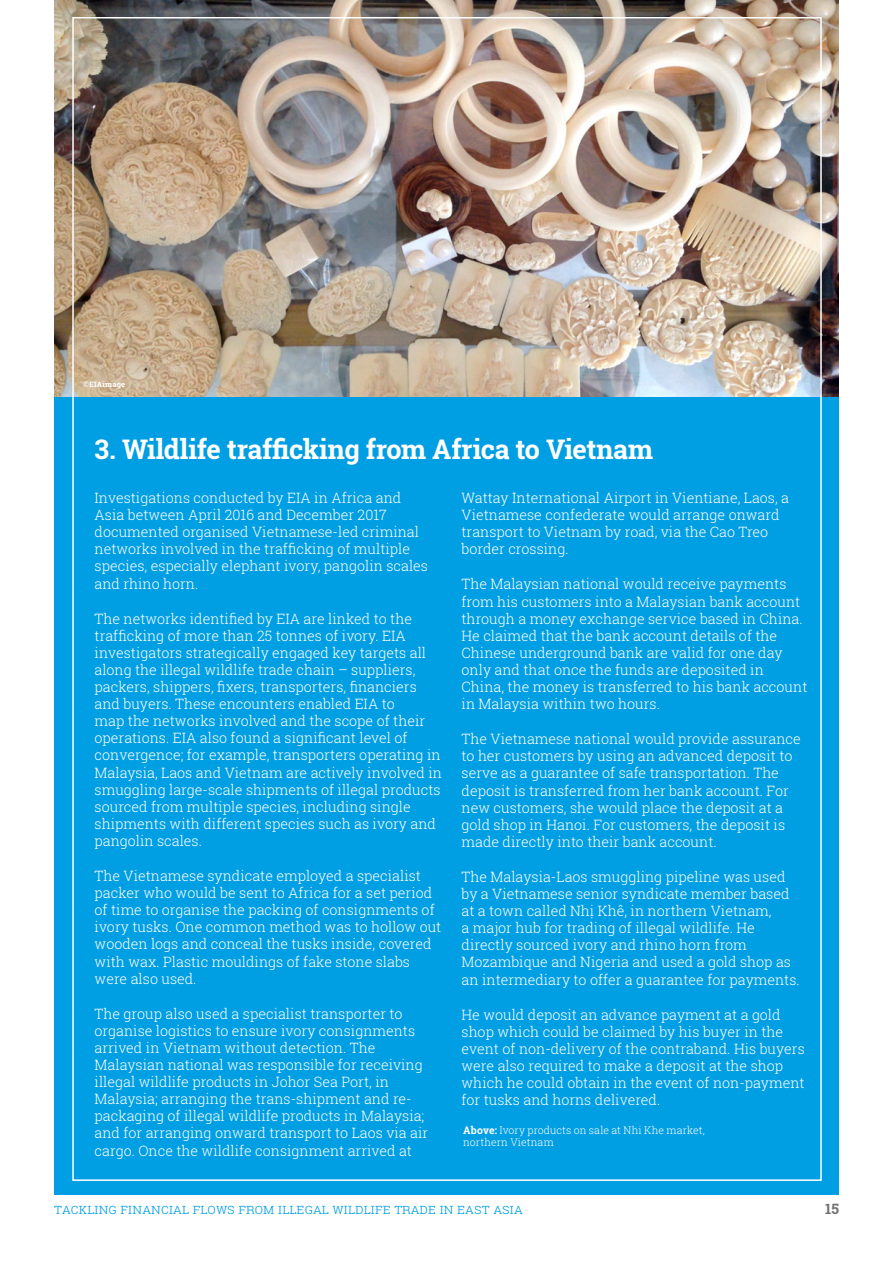
<style>
.page{position:relative;width:893px;height:1263px;background:#fff}
.page>*{position:absolute;margin:0;border:0;box-sizing:border-box;transform-origin:0 0}
.t1{font:700 27px "Roboto Slab";letter-spacing:-.01em;color:#fff}
.t2{font:300 14.25px/17.1px "Roboto Slab";color:#fff}
.t3{font:300 14.25px "Roboto Slab";color:#009fe3}
.t4{font:700 14.25px "Roboto Slab";color:#706f6f}
.t5{font:300 10.5px/12px "Roboto Slab";color:#fff}
.t6{font:700 7.5px "Roboto Slab";letter-spacing:.025em;color:#fff}
.s1{font-weight:700}
</style>
<div class="page">
<div style="left:54px;top:67px;width:784px;height:1128px;background:#009fe3"></div>
<img style="left:54px;top:0;width:784px;height:396px">
<p class="t6" style="left:83px;top:379px;width:43px">©EIAimage</p>
<h1 class="t1" style="left:95px;top:431px;width:560px">3. Wildlife trafficking from Africa to Vietnam</h1>
<p class="t2" style="left:95px;top:489px;width:335px">Investigations conducted by EIA in Africa and Asia between April 2016 and December 2017 documented organised Vietnamese-led criminal networks involved in the trafficking of multiple species, especially elephant ivory, pangolin scales and rhino horn.</p>
<p class="t2" style="left:95px;top:609px;width:349px">The networks identified by EIA are linked to the trafficking of more than 25 tonnes of ivory. EIA investigators strategically engaged key targets all along the illegal wildlife trade chain – suppliers, packers, shippers, fixers, transporters, financiers and buyers. These encounters enabled EIA to<br>map the networks involved and the scope of their operations. EIA also found a significant level of convergence; for example, transporters operating in Malaysia, Laos and Vietnam are actively involved in smuggling large-scale shipments of illegal products sourced from multiple species, including single shipments with different species such as ivory and pangolin scales.</p>
<p class="t2" style="left:95px;top:867px;width:348px">The Vietnamese syndicate employed a specialist packer who would be sent to Africa for a set period of time to organise the packing of consignments of ivory tusks. One common method was to hollow out wooden logs and conceal the tusks inside, covered with wax. Plastic mouldings of fake stone slabs were also used.</p>
<p class="t2" style="left:95px;top:1005px;width:335px">The group also used a specialist transporter to organise logistics to ensure ivory consignments arrived in Vietnam without detection. The Malaysian national was responsible for receiving illegal wildlife products in Johor Sea Port, in Malaysia; arranging the trans-shipment and re&shy;packaging of illegal wildlife products in Malaysia; and for arranging onward transport to Laos via air cargo. Once the wildlife consignment arrived at</p>
<p class="t2" style="left:462px;top:489px;width:329px">Wattay International Airport in Vientiane, Laos, a Vietnamese confederate would arrange onward transport to Vietnam by road, via the Cao Treo border crossing.</p>
<p class="t2" style="left:462px;top:575px;width:347px">The Malaysian national would receive payments from his customers into a Malaysian bank account through a money exchange service based in China.<br>He claimed that the bank account details of the Chinese underground bank are valid for one day only and that once the funds are deposited in China, the money is transferred to his bank account in Malaysia within two hours.</p>
<p class="t2" style="left:462px;top:730px;width:341px">The Vietnamese national would provide assurance to her customers by using an advanced deposit to serve as a guarantee of safe transportation. The deposit is transferred from her bank account. For new customers, she would place the deposit at a gold shop in Hanoi. For customers, the deposit is made directly into their bank account.</p>
<p class="t2" style="left:462px;top:868px;width:340px">The Malaysia-Laos smuggling pipeline was used by a Vietnamese senior syndicate member based at a town called Nhị Khê, in northern Vietnam,<br>a major hub for trading of illegal wildlife. He directly sourced ivory and rhino horn from Mozambique and Nigeria and used a gold shop as an intermediary to offer a guarantee for payments.</p>
<p class="t2" style="left:462px;top:1005px;width:345px">He would deposit an advance payment at a gold shop which could be claimed by his buyer in the event of non-delivery of the contraband. His buyers were also required to make a deposit at the shop which he could obtain in the event of non-payment for tusks and horns delivered.</p>
<p class="t5" style="left:463px;top:1124px;width:243px"><span class="s1">Above:</span> Ivory products on sale at Nhi Khe market, northern Vietnam</p>
<p class="t3" style="left:54px;top:1199px;width:471px">TACKLING FINANCIAL FLOWS FROM ILLEGAL WILDLIFE TRADE IN EAST ASIA</p>
<p class="t4" style="left:825px;top:1199px;width:15px">15</p>
</div>
